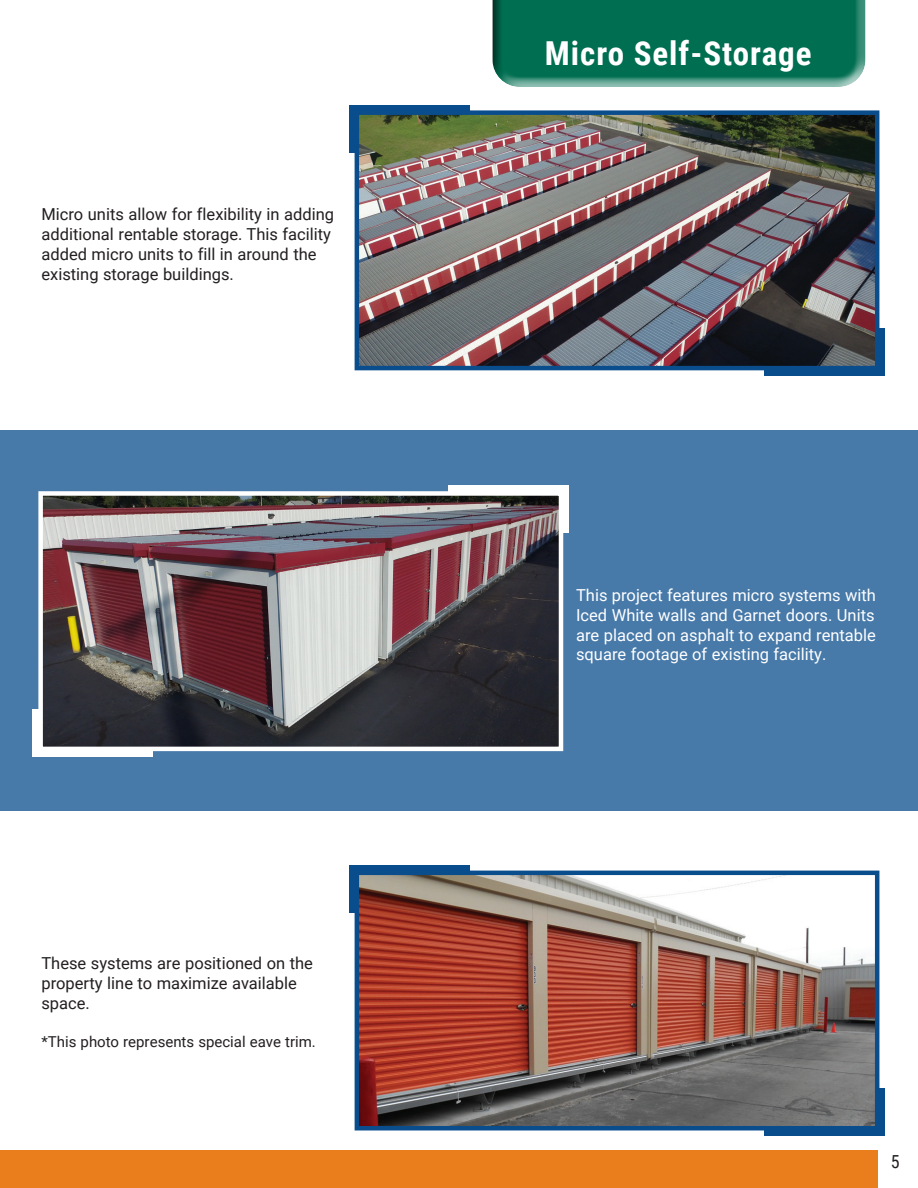
<style>
.page{position:relative;width:918px;height:1188px;background:#fff}
.page>*{position:absolute;margin:0;border:0;box-sizing:border-box;transform-origin:0 0}
.t1{font:700 33px "Roboto Condensed";letter-spacing:.03em;color:#fff}
.t2{font:18px "Roboto Condensed";color:#231f20}
.t3{font:16.5px/19.8px "Roboto";color:#231f20}
.t4{font:16.5px/19.8px "Roboto";color:#fff;text-align:justify}
.t5{font:15px "Roboto";color:#231f20}
</style>
<div class="page">
<div style="left:0;top:431px;width:918px;height:380px;background:#4779a9"></div>
<div style="left:32px;top:709px;width:121px;height:48px;background:#fff"></div>
<div style="left:448px;top:485px;width:121px;height:48px;background:#fff"></div>
<img style="left:43px;top:496px;width:515px;height:250px">
<div style="left:38px;top:491px;width:525px;height:260px;border:4px solid #fff"></div>
<div style="left:490px;top:0;width:376px;height:90px;background:#fff;opacity:.75"></div>
<div style="left:490px;top:0;width:376px;height:79px;background:#231f20;opacity:.75"></div>
<div style="left:0;top:1151px;width:878px;height:37px;background:#ea7e1d"></div>
<div style="left:349px;top:865px;width:121px;height:48px;background:#0a4d8d"></div>
<div style="left:764px;top:1088px;width:121px;height:48px;background:#0a4d8d"></div>
<img style="left:360px;top:876px;width:514px;height:249px">
<div style="left:355px;top:871px;width:524px;height:259px;border:4px solid #0a4d8d"></div>
<div style="left:349px;top:105px;width:121px;height:48px;background:#0a4d8d"></div>
<div style="left:764px;top:328px;width:121px;height:48px;background:#0a4d8d"></div>
<img style="left:360px;top:115px;width:514px;height:250px">
<div style="left:355px;top:110px;width:524px;height:260px;border:4px solid #0a4d8d"></div>
<p class="t3" style="left:41px;top:204px;width:294px">Micro units allow for flexibility in adding additional rentable storage. This facility added micro units to fill in around the existing storage buildings.</p>
<p class="t3" style="left:41px;top:953px;width:273px">These systems are positioned on the property line to maximize available space.</p>
<p class="t5" style="left:41px;top:1031px;width:276px">*This photo represents special eave trim.</p>
<p class="t1" style="left:545px;top:31px;width:268px">Micro Self-Storage</p>
<p class="t4" style="left:576px;top:585px;width:301px">This project features micro systems with Iced White walls and Garnet doors. Units are placed on asphalt to expand rentable square footage of existing facility.</p>
<p class="t2" style="left:891px;top:1149px;width:10px">5</p>
</div>
